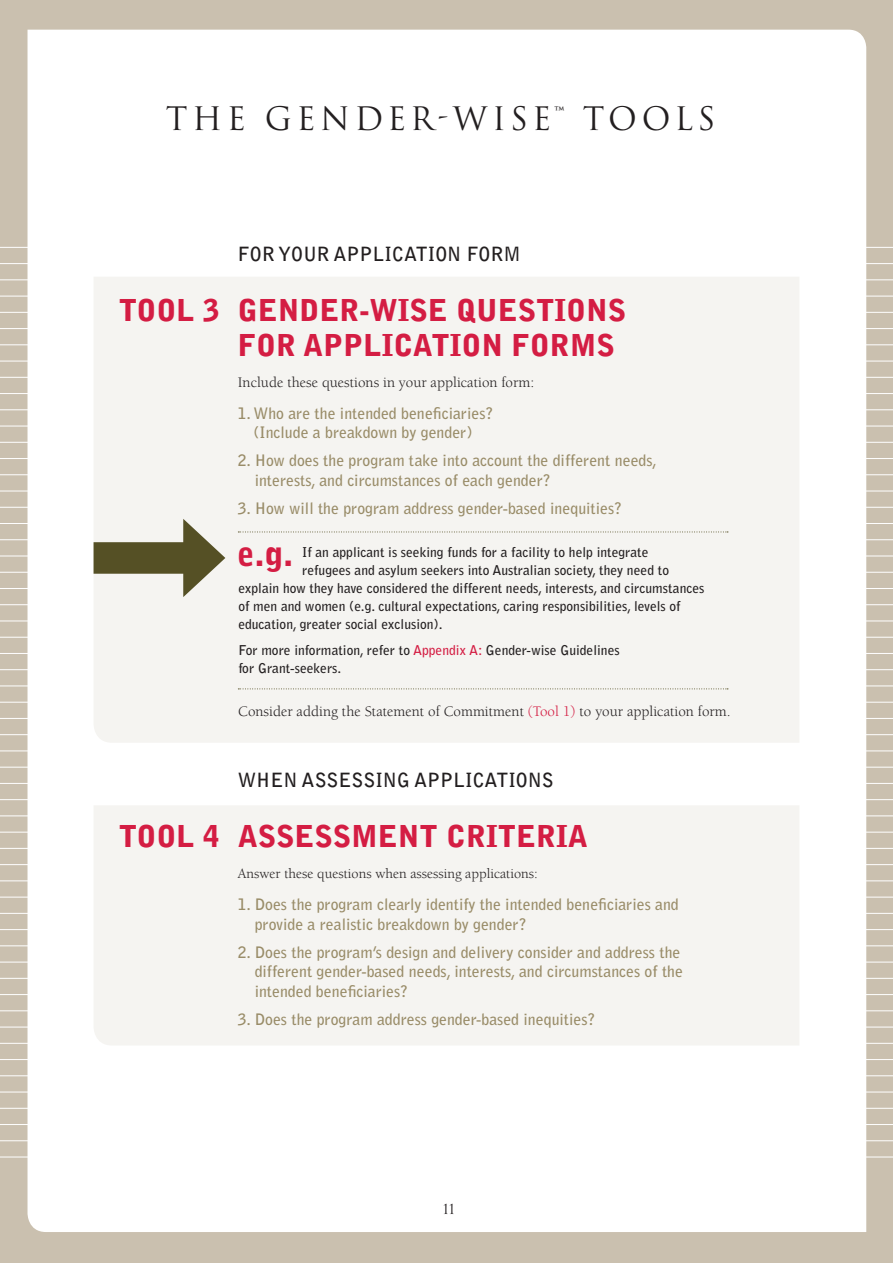
<style>
.page{position:relative;width:893px;height:1263px;background:#cac0af}
.page>*{position:absolute;margin:0;border:0;box-sizing:border-box;transform-origin:0 0}
.t1{font:900 34.5px "Bell Gothic Std";color:#d41d43}
.t2{font:31.5px "Trajan Pro 3";letter-spacing:.14em;color:#231f20}
.t3{font:900 30px/34.5px "Bell Gothic Std";color:#d41d43}
.t4{font:700 19.5px "Bell Gothic Std";color:#231f20}
.t5{font:700 15.75px/19.5px "Bell Gothic Std";color:#998c68}
.t6{font:15px "Berkeley";color:#231f20}
.t7{font:14.25px "Berkeley";color:#231f20}
.t8{font:700 13.5px/18px "Bell Gothic Std";color:#231f20}
.t9{font:13.5px "Trajan Pro 3";color:#231f20}
.s1{color:#d41d43}
</style>
<div class="page">
<hr style="left:0;top:247px;width:893px;height:1px;background:#fff">
<hr style="left:0;top:263px;width:893px;height:1px;background:#fff">
<hr style="left:0;top:279px;width:893px;height:1px;background:#fff">
<hr style="left:0;top:296px;width:893px;height:1px;background:#fff">
<hr style="left:0;top:312px;width:893px;height:1px;background:#fff">
<hr style="left:0;top:328px;width:893px;height:1px;background:#fff">
<hr style="left:0;top:344px;width:893px;height:1px;background:#fff">
<hr style="left:0;top:361px;width:893px;height:1px;background:#fff">
<hr style="left:0;top:377px;width:893px;height:1px;background:#fff">
<hr style="left:0;top:393px;width:893px;height:1px;background:#fff">
<hr style="left:0;top:409px;width:893px;height:1px;background:#fff">
<hr style="left:0;top:426px;width:893px;height:1px;background:#fff">
<hr style="left:0;top:442px;width:893px;height:1px;background:#fff">
<hr style="left:0;top:458px;width:893px;height:1px;background:#fff">
<hr style="left:0;top:474px;width:893px;height:1px;background:#fff">
<hr style="left:0;top:491px;width:893px;height:1px;background:#fff">
<hr style="left:0;top:507px;width:893px;height:1px;background:#fff">
<hr style="left:0;top:523px;width:893px;height:1px;background:#fff">
<hr style="left:0;top:539px;width:893px;height:1px;background:#fff">
<hr style="left:0;top:556px;width:893px;height:1px;background:#fff">
<hr style="left:0;top:572px;width:893px;height:1px;background:#fff">
<hr style="left:0;top:588px;width:893px;height:1px;background:#fff">
<hr style="left:0;top:604px;width:893px;height:1px;background:#fff">
<hr style="left:0;top:621px;width:893px;height:1px;background:#fff">
<hr style="left:0;top:637px;width:893px;height:1px;background:#fff">
<hr style="left:0;top:653px;width:893px;height:1px;background:#fff">
<hr style="left:0;top:669px;width:893px;height:1px;background:#fff">
<hr style="left:0;top:685px;width:893px;height:1px;background:#fff">
<hr style="left:0;top:702px;width:893px;height:1px;background:#fff">
<hr style="left:0;top:718px;width:893px;height:1px;background:#fff">
<hr style="left:0;top:734px;width:893px;height:1px;background:#fff">
<hr style="left:0;top:750px;width:893px;height:1px;background:#fff">
<hr style="left:0;top:767px;width:893px;height:1px;background:#fff">
<hr style="left:0;top:783px;width:893px;height:1px;background:#fff">
<hr style="left:0;top:799px;width:893px;height:1px;background:#fff">
<hr style="left:0;top:815px;width:893px;height:1px;background:#fff">
<hr style="left:0;top:832px;width:893px;height:1px;background:#fff">
<hr style="left:0;top:848px;width:893px;height:1px;background:#fff">
<hr style="left:0;top:864px;width:893px;height:1px;background:#fff">
<hr style="left:0;top:880px;width:893px;height:1px;background:#fff">
<hr style="left:0;top:897px;width:893px;height:1px;background:#fff">
<hr style="left:0;top:913px;width:893px;height:1px;background:#fff">
<hr style="left:0;top:929px;width:893px;height:1px;background:#fff">
<hr style="left:0;top:945px;width:893px;height:1px;background:#fff">
<hr style="left:0;top:962px;width:893px;height:1px;background:#fff">
<hr style="left:0;top:978px;width:893px;height:1px;background:#fff">
<hr style="left:0;top:994px;width:893px;height:1px;background:#fff">
<hr style="left:0;top:1010px;width:893px;height:1px;background:#fff">
<hr style="left:0;top:1027px;width:893px;height:1px;background:#fff">
<hr style="left:0;top:1043px;width:893px;height:1px;background:#fff">
<hr style="left:0;top:1059px;width:893px;height:1px;background:#fff">
<hr style="left:0;top:1075px;width:893px;height:1px;background:#fff">
<hr style="left:0;top:1092px;width:893px;height:1px;background:#fff">
<hr style="left:0;top:1108px;width:893px;height:1px;background:#fff">
<hr style="left:0;top:1124px;width:893px;height:1px;background:#fff">
<hr style="left:0;top:1140px;width:893px;height:1px;background:#fff">
<hr style="left:0;top:1157px;width:893px;height:1px;background:#fff">
<div style="left:28px;top:30px;width:838px;height:1202px;background:#fff"></div>
<div style="left:94px;top:277px;width:705px;height:466px;background:#f5f4f1"></div>
<div style="left:94px;top:805px;width:705px;height:240px;background:#f5f4f1"></div>
<svg style="left:238px;top:532px;width:490px;height:1px"></svg>
<svg style="left:238px;top:688px;width:490px;height:1px"></svg>
<div style="left:94px;top:542px;width:104px;height:32px;background:#555025"></div>
<svg style="left:183px;top:519px;width:42px;height:78px"></svg>
<h2 class="t2" style="left:166px;top:97px;width:551px">THE GENDER-WISE™ TOOLS</h2>
<h3 class="t3" style="left:119px;top:293px;width:103px">TOOL 3</h3>
<p class="t4" style="left:238px;top:242px;width:284px">FOR YOUR APPLICATION FORM</p>
<h3 class="t3" style="left:238px;top:294px;width:390px">GENDER-WISE QUESTIONS<br>FOR APPLICATION FORMS</h3>
<p class="t6" style="left:238px;top:374px;width:298px">Include these questions in your application form:</p>
<p class="t5" style="left:238px;top:403px;width:257px;text-align:center">1. Who are the intended beneficiaries? (Include a breakdown by gender)</p>
<p class="t5" style="left:255px;top:451px;width:404px;text-indent:-17px">2. How does the program take into account the different needs, interests, and circumstances of each gender?</p>
<p class="t5" style="left:238px;top:498px;width:386px">3. How will the program address gender-based inequities?</p>
<h1 class="t1" style="left:238px;top:533px;width:57px">e.g.</h1>
<p class="t8" style="left:302px;top:543px;width:348px">If an applicant is seeking funds for a facility to help integrate</p>
<p class="t8" style="left:302px;top:561px;width:368px">refugees and asylum seekers into Australian society, they need to</p>
<p class="t8" style="left:238px;top:579px;width:468px">explain how they have considered the different needs, interests, and circumstances</p>
<p class="t8" style="left:238px;top:597px;width:444px">of men and women (e.g. cultural expectations, caring responsibilities, levels of</p>
<p class="t8" style="left:238px;top:615px;width:206px">education, greater social exclusion).</p>
<p class="t8" style="left:238px;top:641px;width:383px">For more information, refer to <span class="s1">Appendix A:</span> Gender-wise Guidelines for Grant-seekers.</p>
<p class="t6" style="left:238px;top:703px;width:494px">Consider adding the Statement of Commitment <span class="s1">(Tool 1)</span> to your application form.</p>
<h3 class="t3" style="left:119px;top:819px;width:103px">TOOL 4</h3>
<p class="t4" style="left:238px;top:768px;width:317px">WHEN ASSESSING APPLICATIONS</p>
<h3 class="t3" style="left:238px;top:819px;width:351px">ASSESSMENT CRITERIA</h3>
<p class="t7" style="left:238px;top:866px;width:301px">Answer these questions when assessing applications:</p>
<p class="t5" style="left:255px;top:895px;width:426px;text-indent:-17px">1. Does the program clearly identify the intended beneficiaries and provide a realistic breakdown by gender?</p>
<p class="t5" style="left:255px;top:942px;width:430px;text-indent:-17px">2. Does the program’s design and delivery consider and address the different gender-based needs, interests, and circumstances of the intended beneficiaries?</p>
<p class="t5" style="left:238px;top:1009px;width:359px">3. Does the program address gender-based inequities?</p>
<p class="t9" style="left:443px;top:1200px;width:13px">11</p>
</div>
